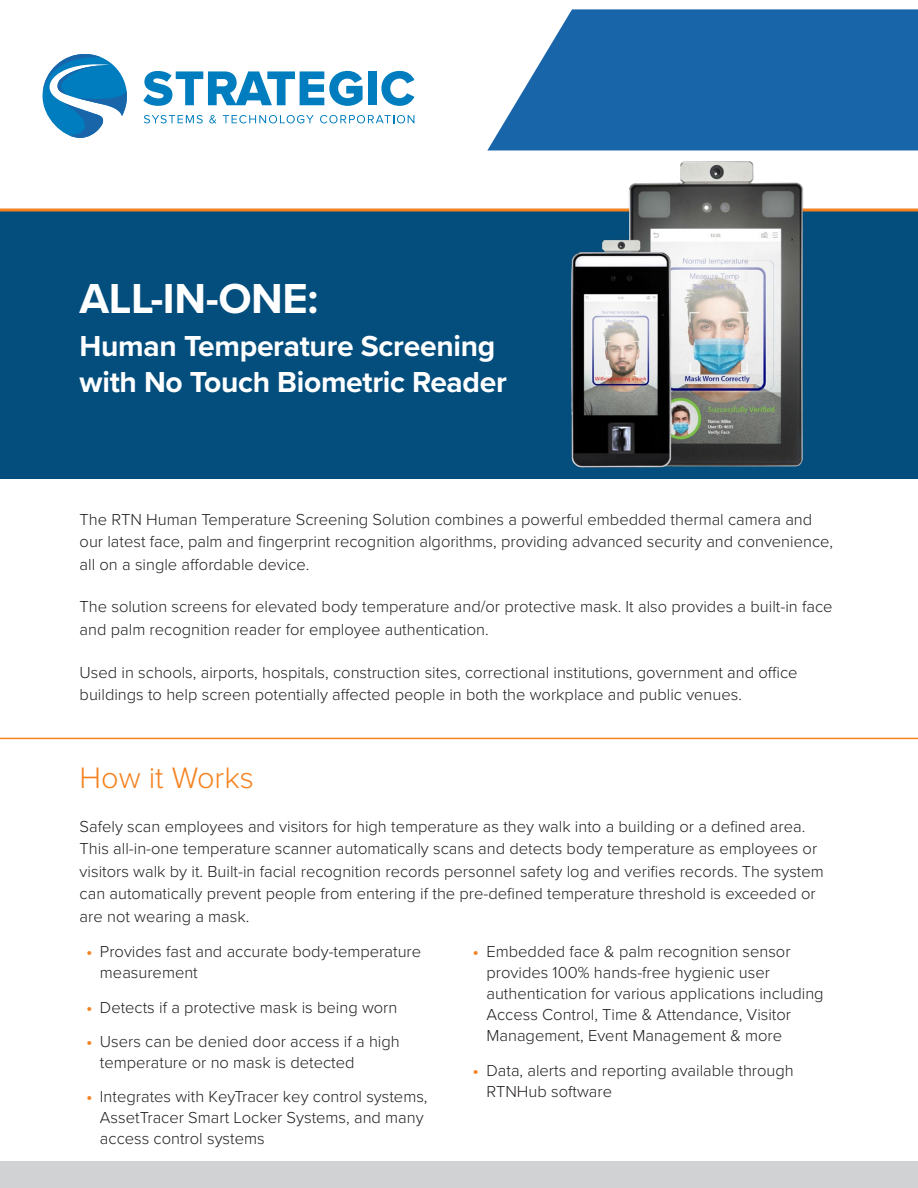
<style>
.page{position:relative;width:918px;height:1188px;background:#fff}
.page>*{position:absolute;margin:0;border:0;box-sizing:border-box;transform-origin:0 0}
.t1{font:700 43.5px "Proxima Nova";letter-spacing:-.01em;color:#fff}
.intro{font:300 30.75px "Proxima Nova";color:#f58220}
.t2{font:700 30px/36px "Proxima Nova";letter-spacing:-.01em;color:#fff}
.Body{font:300 16.5px/21px "Proxima Nova";color:#231f20}
.s1{font-weight:700;color:#f58220}
</style>
<div class="page">
<div style="left:0;top:211px;width:918px;height:267px;background:#034e7d"></div>
<svg style="left:0;top:208px;width:918px;height:4px;background:#d78b47"></svg>
<div style="left:0;top:1161px;width:918px;height:27px;background:#d1d2d4"></div>
<hr style="left:0;top:738px;width:918px;height:1px;background:#f58220">
<img style="left:567px;top:161px;width:240px;height:307px">
<svg style="left:143px;top:71px;width:220px;height:35px"></svg>
<div style="left:368px;top:71px;width:9px;height:34px;background:#007dbe"></div>
<svg style="left:381px;top:71px;width:33px;height:35px"></svg>
<svg style="left:144px;top:115px;width:59px;height:8px"></svg>
<svg style="left:209px;top:115px;width:7px;height:8px"></svg>
<svg style="left:223px;top:115px;width:91px;height:8px"></svg>
<svg style="left:320px;top:115px;width:94px;height:8px"></svg>
<svg style="left:43px;top:54px;width:84px;height:84px"></svg>
<svg style="left:487px;top:9px;width:431px;height:141px;background:#3074b2"></svg>
<p class="t1" style="left:80px;top:266px;width:240px">ALL-IN-ONE:</p>
<p class="t2" style="left:80px;top:327px;width:429px">Human Temperature Screening with No Touch Biometric Reader</p>
<p class="Body" style="left:80px;top:507px;width:755px;line-height:22.5px">The RTN Human Temperature Screening Solution combines a powerful embedded thermal camera and our latest face, palm and fingerprint recognition algorithms, providing advanced security and convenience, all on a single affordable device.</p>
<p class="Body" style="left:80px;top:595px;width:754px;line-height:22.5px">The solution screens for elevated body temperature and/or protective mask. It also provides a built-in face and palm recognition reader for employee authentication.</p>
<p class="Body" style="left:80px;top:660px;width:720px;line-height:22.5px">Used in schools, airports, hospitals, construction sites, correctional institutions, government and office buildings to help screen potentially affected people in both the workplace and public venues.</p>
<p class="intro" style="left:80px;top:755px;width:176px">How it Works</p>
<p class="Body" style="left:80px;top:814px;width:746px;line-height:22.5px">Safely scan employees and visitors for high temperature as they walk into a building or a defined area.<br>This all-in-one temperature scanner automatically scans and detects body temperature as employees or visitors walk by it. Built-in facial recognition records personnel safety log and verifies records. The system can automatically prevent people from entering if the pre-defined temperature threshold is exceeded or are not wearing a mask.</p>
<p class="Body" style="left:100px;top:940px;width:323px;text-indent:-14px"><span class="s1">•</span> Provides fast and accurate body-temperature measurement</p>
<p class="Body" style="left:86px;top:996px;width:312px"><span class="s1">•</span> Detects if a protective mask is being worn</p>
<p class="Body" style="left:100px;top:1030px;width:301px;text-indent:-14px"><span class="s1">•</span> Users can be denied door access if a high temperature or no mask is detected</p>
<p class="Body" style="left:100px;top:1086px;width:329px;text-indent:-13px"><span class="s1">•</span> Integrates with KeyTracer key control systems,<br>AssetTracer Smart Locker Systems, and many access control systems</p>
<p class="Body" style="left:486px;top:941px;width:339px;text-indent:-14px"><span class="s1">•</span> Embedded face &amp; palm recognition sensor provides 100% hands-free hygienic user authentication for various applications including Access Control, Time &amp; Attendance, Visitor Management, Event Management &amp; more</p>
<p class="Body" style="left:486px;top:1059px;width:309px;text-indent:-14px"><span class="s1">•</span> Data, alerts and reporting available through<br>RTNHub software</p>
</div>
